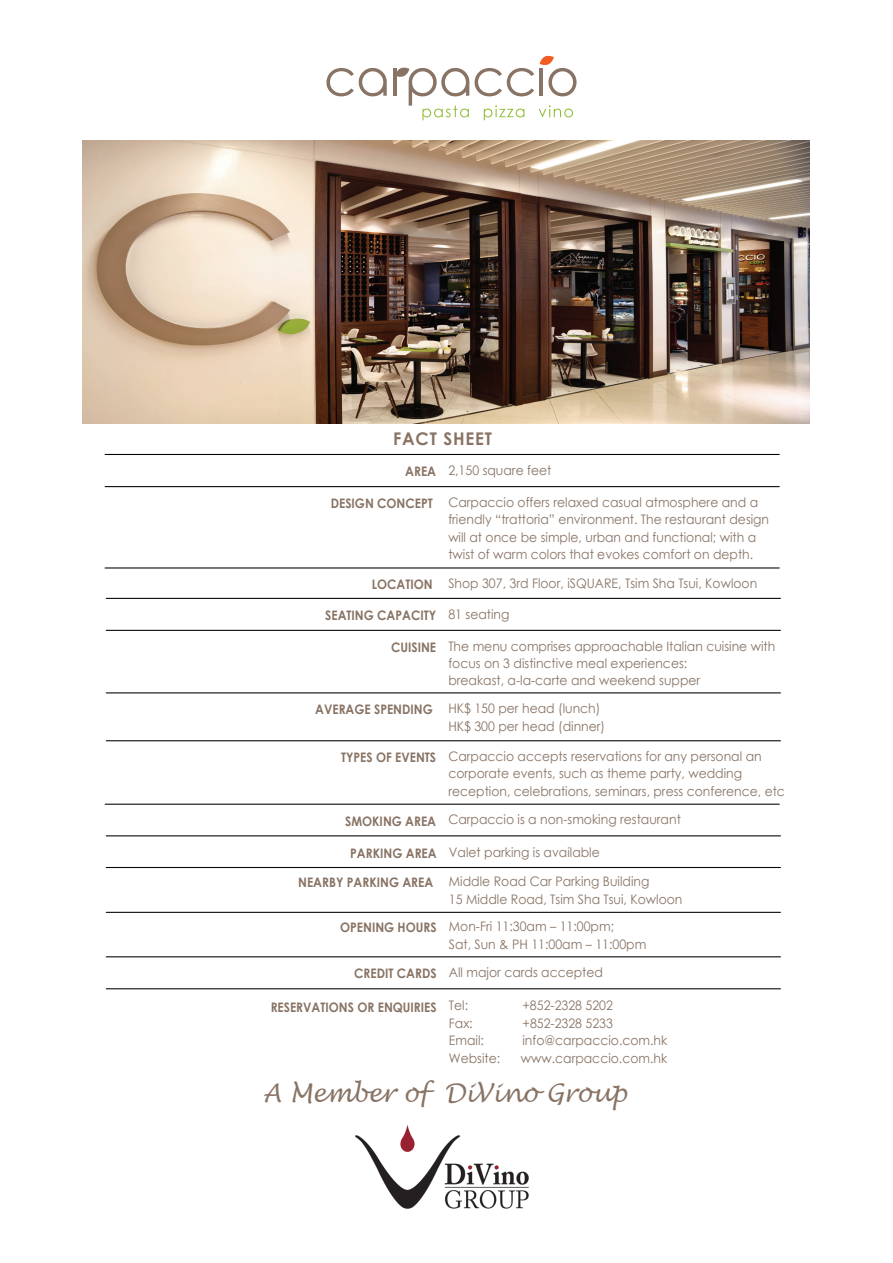
<style>
.page{position:relative;width:893px;height:1263px;background:#fff}
.page>*{position:absolute;margin:0;border:0;box-sizing:border-box;transform-origin:0 0}
.t1{font:italic 25.5px "Lucida Handwriting";color:#887364;scale:.94 1}
.t2{font:700 17.4px "Century Gothic";letter-spacing:.05em;color:#887364}
.t3{font:13.05px/17.4px "Century Gothic";color:#887364;scale:.95 1}
.t4{font:700 13.05px "Century Gothic";color:#887364;scale:.91 1}
.s1{font-weight:700}
.s2{font-weight:400}
</style>
<div class="page">
<hr style="left:105px;top:454px;width:674px;height:1px;background:#040503">
<hr style="left:105px;top:486px;width:674px;height:1px;background:#040503">
<hr style="left:105px;top:567px;width:674px;height:1px;background:#040503">
<hr style="left:106px;top:598px;width:674px;height:1px;background:#040503">
<hr style="left:106px;top:630px;width:674px;height:1px;background:#040503">
<hr style="left:106px;top:692px;width:674px;height:1px;background:#040503">
<hr style="left:106px;top:740px;width:674px;height:1px;background:#040503">
<hr style="left:105px;top:804px;width:674px;height:1px;background:#040503">
<hr style="left:106px;top:835px;width:674px;height:1px;background:#040503">
<hr style="left:106px;top:912px;width:674px;height:1px;background:#040503">
<hr style="left:106px;top:956px;width:674px;height:1px;background:#040503">
<hr style="left:106px;top:988px;width:674px;height:1px;background:#040503">
<hr style="left:106px;top:867px;width:674px;height:1px;background:#040503">
<svg style="left:475px;top:68px;width:59px;height:28px"></svg>
<svg style="left:540px;top:55px;width:37px;height:41px"></svg>
<svg style="left:326px;top:68px;width:61px;height:28px"></svg>
<hr style="left:393px;top:69px;width:3px;height:27px;background:#887364">
<svg style="left:395px;top:67px;width:74px;height:53px"></svg>
<svg style="left:484px;top:105px;width:40px;height:15px"></svg>
<svg style="left:539px;top:105px;width:34px;height:12px"></svg>
<img style="left:83px;top:141px;width:726px;height:283px">
<img style="left:355px;top:1125px;width:174px;height:84px">
<h2 class="t2" style="left:393px;top:425px;width:101px">FACT SHEET</h2>
<p class="t3" style="left:448px;top:461px;width:110px">2,150 square feet</p>
<p class="t4" style="left:331px;top:493px;width:114px">DESIGN CONCEPT</p>
<p class="t4" style="left:405px;top:461px;width:35px">AREA</p>
<p class="t3" style="left:448px;top:493px;width:339px">Carpaccio offers relaxed casual atmosphere and a friendly “trattoria” environment. The restaurant design will at once be simple, urban and functional; with a twist of warm colors that evokes comfort on depth.</p>
<p class="t3" style="left:372px;top:574px;width:407px"><span class="s1">LOCATION</span> Shop 307, 3rd Floor, iSQUARE, Tsim Sha Tsui, Kowloon</p>
<p class="t4" style="left:325px;top:605px;width:204px">SEATING CAPACITY <span class="s2">81 seating</span></p>
<p class="t3" style="left:448px;top:637px;width:346px;text-indent:-57px"><span class="s1">CUISINE</span> The menu comprises approachable Italian cuisine with focus on 3 distinctive meal experiences:<br>breakast, a-la-carte and weekend supper</p>
<p class="t3" style="left:448px;top:699px;width:167px;text-indent:-133px"><span class="s1">AVERAGE SPENDING</span> HK$ 150 per head (lunch)<br>HK$ 300 per head (dinner)</p>
<p class="t3" style="left:448px;top:747px;width:356px;text-indent:-107px"><span class="s1">TYPES OF EVENTS</span> Carpaccio accepts reservations for any personal an corporate events, such as theme party, wedding reception, celebrations, seminars, press conference, etc</p>
<p class="t3" style="left:345px;top:811px;width:355px"><span class="s1">SMOKING AREA</span> Carpaccio is a non-smoking restaurant</p>
<p class="t3" style="left:350px;top:843px;width:264px"><span class="s1">PARKING AREA</span> Valet parking is available</p>
<p class="t3" style="left:449px;top:872px;width:247px;text-indent:-151px"><span class="s1">NEARBY PARKING AREA</span> Middle Road Car Parking Building<br>15 Middle Road, Tsim Sha Tsui, Kowloon</p>
<p class="t3" style="left:449px;top:917px;width:209px;text-indent:-109px"><span class="s1">OPENING HOURS</span> Mon-Fri 11:30am – 11:00pm;<br>Sat, Sun &amp; PH 11:00am – 11:00pm</p>
<p class="t3" style="left:354px;top:963px;width:263px"><span class="s1">CREDIT CARDS</span> All major cards accepted</p>
<p class="t4" style="left:271px;top:997px;width:218px">RESERVATIONS OR ENQUIRIES <span class="s2">Tel:</span></p>
<p class="t3" style="left:522px;top:997px;width:97px">+852-2328 5202</p>
<p class="t3" style="left:449px;top:1014px;width:27px">Fax:</p>
<p class="t3" style="left:522px;top:1014px;width:97px">+852-2328 5233</p>
<p class="t3" style="left:449px;top:1032px;width:38px">Email:</p>
<p class="t3" style="left:522px;top:1032px;width:154px">info@carpaccio.com.hk</p>
<p class="t3" style="left:449px;top:1049px;width:56px">Website:</p>
<p class="t3" style="left:521px;top:1049px;width:156px">www.carpaccio.com.hk</p>
<h1 class="t1" style="left:263px;top:1078px;width:387px">A Member of DiVino Group</h1>
</div>
